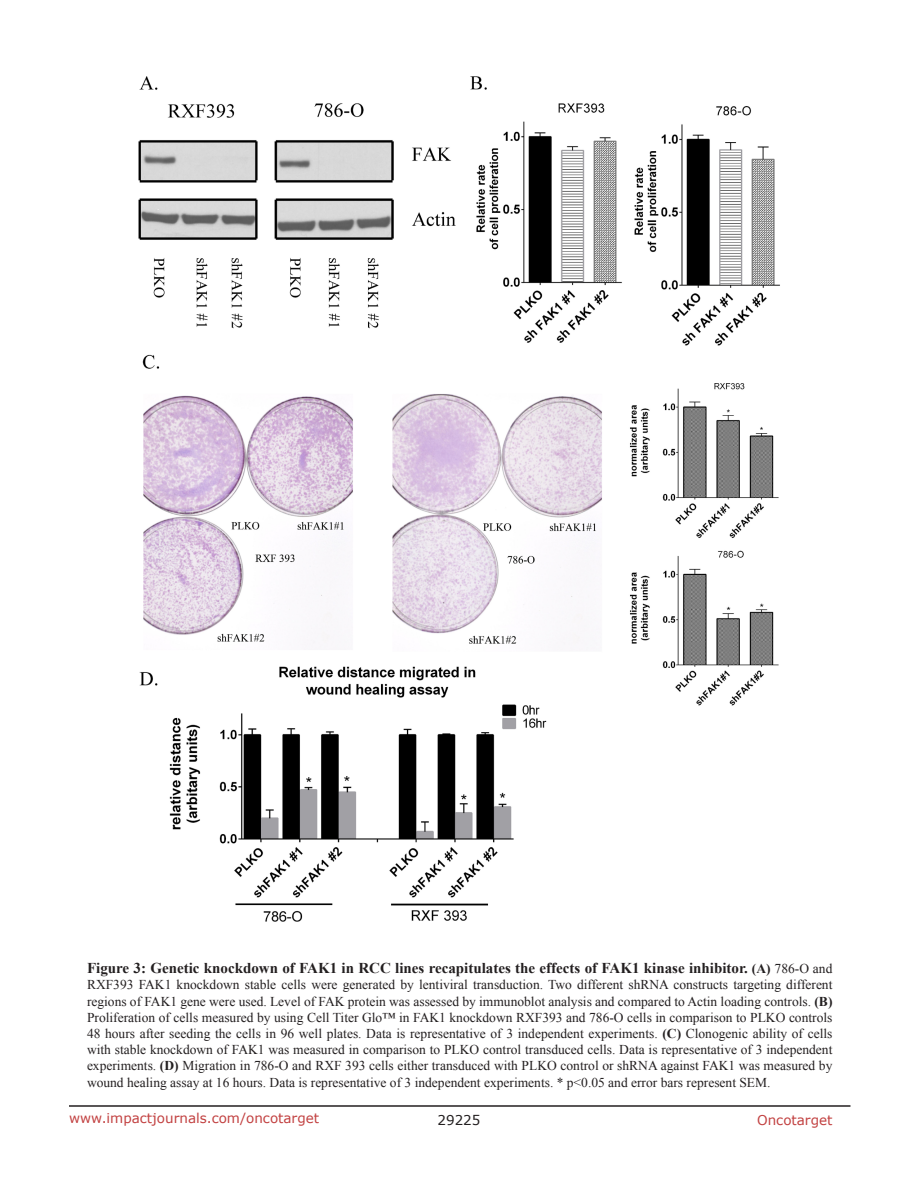
<style>
.page{position:relative;width:918px;height:1188px;background:#fff}
.page>*{position:absolute;margin:0;border:0;box-sizing:border-box;transform-origin:0 0}
.figuretext{font:700 15px "Times New Roman";color:#231f20}
.figuretext-2{font:13.5px/16.2px "Times New Roman";color:#231f20;text-align:justify}
.t1{font:13.5px "Verdana";color:#c24141}
.t2{font:13.5px "Verdana";color:#231f20}
.s1{font-size:13.5px}
.s2{font-weight:400;font-size:13.5px}
.s3{font-weight:700}
</style>
<div class="page">
<hr style="left:69px;top:1105px;width:781px;height:2px;background:#231f20">
<img style="left:138px;top:76px;width:642px;height:846px">
<p class="figuretext" style="left:87px;top:957px;width:747px">Figure 3: Genetic knockdown of FAK1 in RCC lines recapitulates the effects of FAK1 kinase inhibitor. <span class="s1">(A)</span> <span class="s2">786-O and</span></p>
<p class="figuretext-2" style="left:87px;top:976px;width:747px">RXF393 FAK1 knockdown stable cells were generated by lentiviral transduction. Two different shRNA constructs targeting different regions of FAK1 gene were used. Level of FAK protein was assessed by immunoblot analysis and compared to Actin loading controls. <span class="s3">(B)<br></span>Proliferation of cells measured by using Cell Titer Glo™ in FAK1 knockdown RXF393 and 786-O cells in comparison to PLKO controls 48 hours after seeding the cells in 96 well plates. Data is representative of 3 independent experiments. <span class="s3">(C)</span> Clonogenic ability of cells with stable knockdown of FAK1 was measured in comparison to PLKO control transduced cells. Data is representative of 3 independent experiments. <span class="s3">(D)</span> Migration in 786-O and RXF 393 cells either transduced with PLKO control or shRNA against FAK1 was measured by wound healing assay at 16 hours. Data is representative of 3 independent experiments. * p&lt;0.05 and error bars represent SEM.</p>
<p class="t1" style="left:69px;top:1109px;width:252px">www.impactjournals.com/oncotarget</p>
<p class="t2" style="left:438px;top:1111px;width:44px">29225</p>
<p class="t1" style="left:757px;top:1111px;width:77px">Oncotarget</p>
</div>
